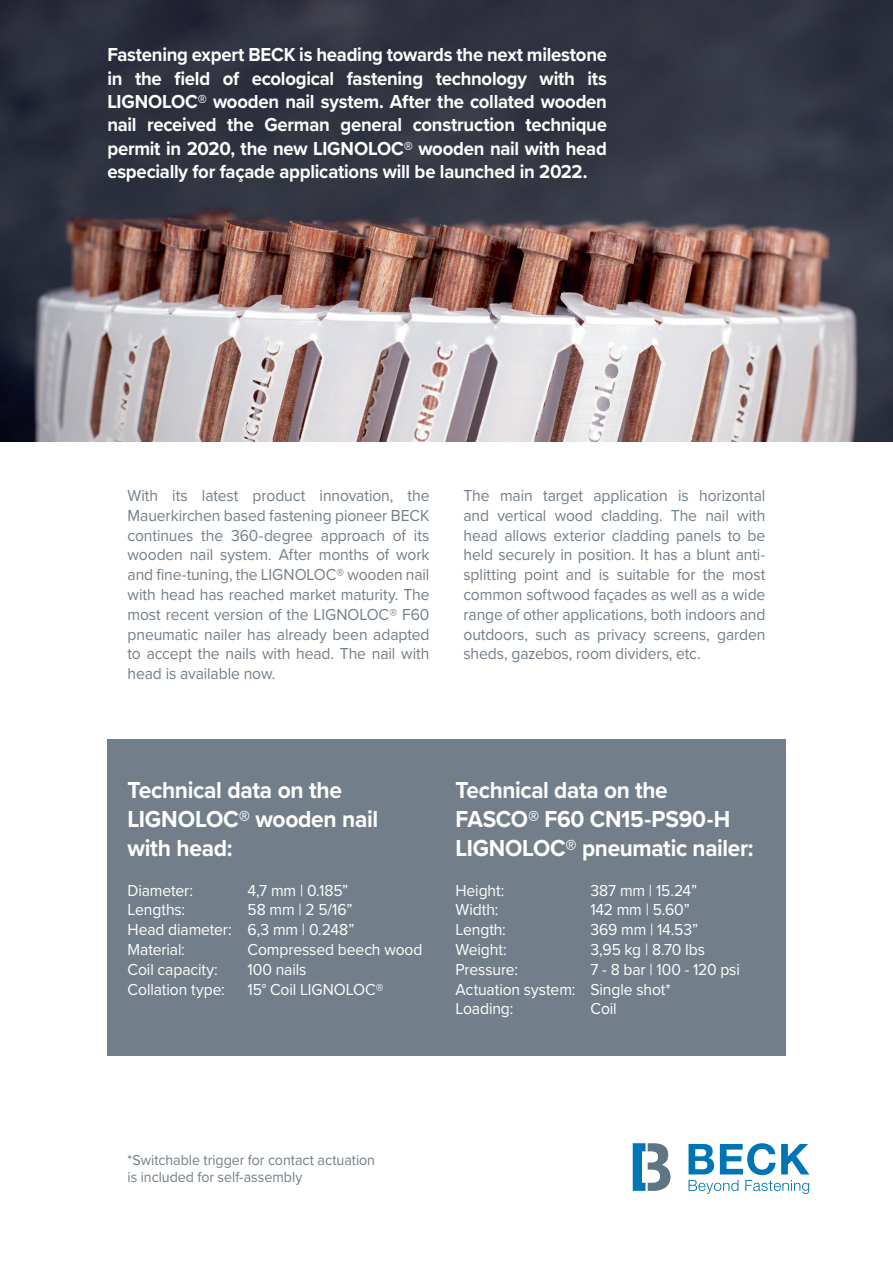
<style>
.page{position:relative;width:893px;height:1263px;background:#fff}
.page>*{position:absolute;margin:0;border:0;box-sizing:border-box;transform-origin:0 0}
.t1{font:700 24px/28.8px "Proxima Nova";letter-spacing:-.015em;color:#fff;scale:.94 1}
.t2{font:700 24px/28.8px "Proxima Nova";letter-spacing:-.015em;color:#fff;scale:.95 1}
.t3{font:700 19.5px/23.4px "Proxima Nova";letter-spacing:-.015em;color:#fff;text-align:justify;scale:.95 1}
.t4{font:16.5px/19.8px "Proxima Nova";letter-spacing:-.005em;color:#727f8a;text-align:justify;scale:.95 1}
.t5{font:16.5px/19.8px "Proxima Nova";letter-spacing:-.005em;color:#fff;text-align:justify;scale:.95 1}
.t6{font:15px/16.5px "Proxima Nova";color:#727f8a;scale:.95 1}
</style>
<div class="page">
<img style="left:0;top:0;width:893px;height:441px">
<svg style="left:688px;top:1143px;width:121px;height:51px"></svg>
<svg style="left:633px;top:1143px;width:37px;height:48px"></svg>
<div style="left:107px;top:739px;width:679px;height:316px;background:#727f8a"></div>
<p class="t3" style="left:107px;top:42px;width:527px">Fastening expert BECK is heading towards the next milestone in the field of ecological fastening technology with its LIGNOLOC® wooden nail system. After the collated wooden nail received the German general construction technique permit in 2020, the new LIGNOLOC® wooden nail with head especially for façade applications will be launched in 2022.</p>
<p class="t4" style="left:128px;top:485px;width:319px">With its latest product innovation, the Mauerkirchen based fastening pioneer BECK continues the 360-degree approach of its wooden nail system. After months of work and fine-tuning, the LIGNOLOC® wooden nail with head has reached market maturity. The most recent version of the LIGNOLOC® F60 pneumatic nailer has already been adapted to accept the nails with head. The nail with head is available now.</p>
<p class="t4" style="left:463px;top:485px;width:319px">The main target application is horizontal and vertical wood cladding. The nail with head allows exterior cladding panels to be held securely in position. It has a blunt anti&shy;splitting point and is suitable for the most common softwood façades as well as a wide range of other applications, both indoors and outdoors, such as privacy screens, garden sheds, gazebos, room dividers, etc.</p>
<h1 class="t2" style="left:128px;top:775px;width:265px">Technical data on the<br>LIGNOLOC® wooden nail with head:</h1>
<p class="t5" style="left:128px;top:879px;width:70px">Diameter:</p>
<p class="t5" style="left:248px;top:879px;width:107px">4,7 mm | 0.185”</p>
<p class="t5" style="left:128px;top:899px;width:62px">Lengths:</p>
<p class="t5" style="left:128px;top:899px;width:240px;text-indent:120px">58 mm | 2 5/16” Head diameter: 6,3 mm | 0.248” Material:</p>
<p class="t5" style="left:248px;top:939px;width:186px">Compressed beech wood</p>
<p class="t5" style="left:128px;top:959px;width:97px">Coil capacity:</p>
<p class="t5" style="left:248px;top:959px;width:64px">100 nails</p>
<p class="t5" style="left:128px;top:978px;width:104px">Collation type:</p>
<p class="t5" style="left:248px;top:978px;width:145px">15° Coil LIGNOLOC®</p>
<h1 class="t1" style="left:455px;top:775px;width:319px">Technical data on the<br>FASCO® F60 CN15-PS90-H<br>LIGNOLOC® pneumatic nailer:</h1>
<p class="t5" style="left:455px;top:879px;width:53px">Height:</p>
<p class="t5" style="left:590px;top:879px;width:114px">387 mm | 15.24”</p>
<p class="t5" style="left:455px;top:899px;width:47px">Width:</p>
<p class="t5" style="left:590px;top:899px;width:106px">142 mm | 5.60”</p>
<p class="t5" style="left:455px;top:919px;width:55px">Length:</p>
<p class="t5" style="left:590px;top:919px;width:115px">369 mm | 14.53”</p>
<p class="t5" style="left:455px;top:939px;width:55px">Weight:</p>
<p class="t5" style="left:590px;top:939px;width:122px">3,95 kg | 8.70 Ibs</p>
<p class="t5" style="left:455px;top:959px;width:67px">Pressure:</p>
<p class="t5" style="left:455px;top:959px;width:301px;text-align:left;text-indent:135px">7 - 8 bar | 100 - 120 psi<br>Actuation system: Single shot*<br>Loading:</p>
<p class="t5" style="left:590px;top:998px;width:29px">Coil</p>
<p class="t6" style="left:128px;top:1151px;width:262px">*Switchable trigger for contact actuation is included for self-assembly</p>
</div>
